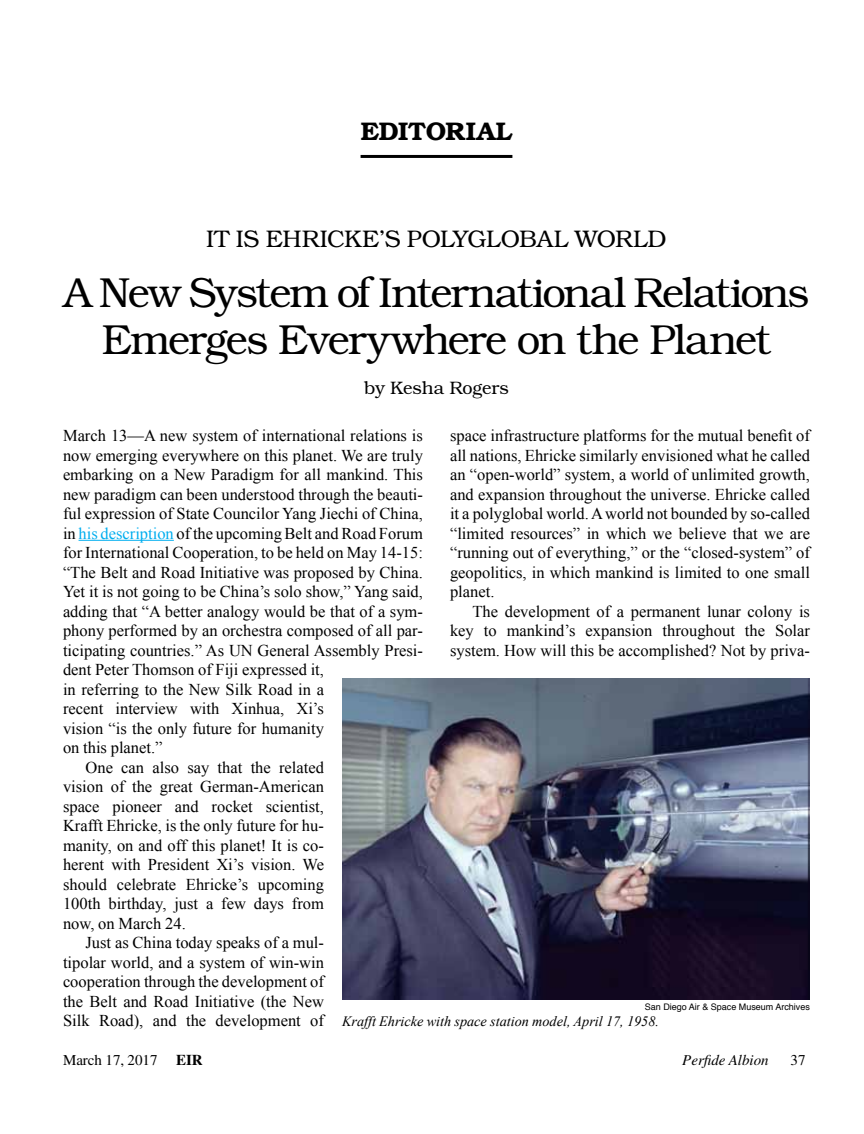
<style>
.page{position:relative;width:864px;height:1134px;background:#fff}
.page>*{position:absolute;margin:0;border:0;box-sizing:border-box;transform-origin:0 0}
.t1{font:300 42px/46.5px "Bookman";letter-spacing:-.04em;color:#000;text-align:center}
.t2{font:600 25.5px "Bookman";letter-spacing:-.005em;color:#000}
.t3{font:300 24px "Bookman";letter-spacing:-.02em;color:#000}
.t4{font:300 18px "Bookman";color:#000}
.t5{font:16.5px/19.5px "Times New Roman";color:#000;text-align:justify}
.t6{font:15px "Times";color:#000}
.t7{font:italic 15px "Times";color:#000}
.t8{font:italic 14.25px "Times New Roman";color:#000}
.t9{font:9px "Helvetica";color:#000}
.s1{color:#00aeef}
.s2{font-weight:700}
</style>
<div class="page">
<hr style="left:79px;top:540px;width:95px;height:1px;background:#00aeef">
<hr style="left:361px;top:155px;width:151px;height:3px;background:#000">
<img style="left:342px;top:678px;width:468px;height:322px">
<h2 class="t2" style="left:361px;top:116px;width:153px">EDITORIAL</h2>
<h3 class="t3" style="left:206px;top:225px;width:462px">IT IS EHRICKE’S POLYGLOBAL WORLD</h3>
<h1 class="t1" style="left:64px;top:270px;width:747px">A New System of International Relations<br>Emerges Everywhere on the Planet</h1>
<p class="t4" style="left:364px;top:377px;width:146px">by Kesha Rogers</p>
<p class="t5" style="left:63px;top:425px;width:361px">March 13—A new system of international relations is</p>
<p class="t5" style="left:63px;top:445px;width:362px">now emerging everywhere on this planet. We are truly</p>
<p class="t5" style="left:63px;top:464px;width:361px">embarking on a New Paradigm for all mankind. This</p>
<p class="t5" style="left:63px;top:484px;width:361px">new paradigm can been understood through the beauti-</p>
<p class="t5" style="left:63px;top:503px;width:361px">ful expression of State Councilor Yang Jiechi of China,</p>
<p class="t5" style="left:63px;top:523px;width:361px">in <span class="s1">his description</span> of the upcoming Belt and Road Forum</p>
<p class="t5" style="left:63px;top:542px;width:362px">for International Cooperation, to be held on May 14-15:</p>
<p class="t5" style="left:63px;top:562px;width:362px">“The Belt and Road Initiative was proposed by China.</p>
<p class="t5" style="left:63px;top:581px;width:361px">Yet it is not going to be China’s solo show,” Yang said,</p>
<p class="t5" style="left:63px;top:601px;width:361px">adding that “A better analogy would be that of a sym-</p>
<p class="t5" style="left:63px;top:621px;width:361px">phony performed by an orchestra composed of all par-</p>
<p class="t5" style="left:63px;top:640px;width:361px">ticipating countries.” As UN General Assembly Presi-</p>
<p class="t5" style="left:63px;top:660px;width:262px">dent Peter Thomson of Fiji expressed it,</p>
<p class="t5" style="left:63px;top:679px;width:263px">in referring to the New Silk Road in a</p>
<p class="t5" style="left:63px;top:699px;width:262px">recent interview with Xinhua, Xi’s</p>
<p class="t5" style="left:63px;top:718px;width:263px">vision “is the only future for humanity</p>
<p class="t5" style="left:63px;top:738px;width:101px">on this planet.”</p>
<p class="t5" style="left:86px;top:757px;width:240px">One can also say that the related</p>
<p class="t5" style="left:63px;top:777px;width:263px">vision of the great German-American</p>
<p class="t5" style="left:63px;top:796px;width:263px">space pioneer and rocket scientist,</p>
<p class="t5" style="left:63px;top:816px;width:262px">Krafft Ehricke, is the only future for hu-</p>
<p class="t5" style="left:63px;top:835px;width:262px">manity, on and off this planet! It is co-</p>
<p class="t5" style="left:63px;top:855px;width:262px">herent with President Xi’s vision. We</p>
<p class="t5" style="left:63px;top:874px;width:262px">should celebrate Ehricke’s upcoming</p>
<p class="t5" style="left:63px;top:894px;width:262px">100th birthday, just a few days from</p>
<p class="t5" style="left:63px;top:913px;width:124px">now, on March 24.</p>
<p class="t5" style="left:86px;top:933px;width:240px">Just as China today speaks of a mul-</p>
<p class="t5" style="left:63px;top:952px;width:263px">tipolar world, and a system of win-win</p>
<p class="t5" style="left:63px;top:972px;width:262px">cooperation through the development of</p>
<p class="t5" style="left:63px;top:991px;width:262px">the Belt and Road Initiative (the New</p>
<p class="t5" style="left:63px;top:1011px;width:263px">Silk Road), and the development of</p>
<p class="t5" style="left:450px;top:426px;width:362px">space infrastructure platforms for the mutual benefit of all nations, Ehricke similarly envisioned what he called an “open-world” system, a world of unlimited growth, and expansion throughout the universe. Ehricke called it a polyglobal world. A world not bounded by so-called “limited resources” in which we believe that we are “running out of everything,” or the “closed-system” of geopolitics, in which mankind is limited to one small planet.</p>
<p class="t5" style="left:450px;top:601px;width:362px;text-indent:23px">The development of a permanent lunar colony is key to mankind’s expansion throughout the Solar system. How will this be accomplished? Not by priva-</p>
<p class="t9" style="left:645px;top:1000px;width:167px">San Diego Air &amp; Space Museum Archives</p>
<p class="t8" style="left:342px;top:1011px;width:319px">Krafft Ehricke with space station model, April 17, 1958.</p>
<p class="t6" style="left:63px;top:1052px;width:141px">March 17, 2017 <span class="s2">EIR</span></p>
<p class="t7" style="left:682px;top:1052px;width:88px">Perfide Albion</p>
<p class="t6" style="left:790px;top:1052px;width:16px">37</p>
</div>
